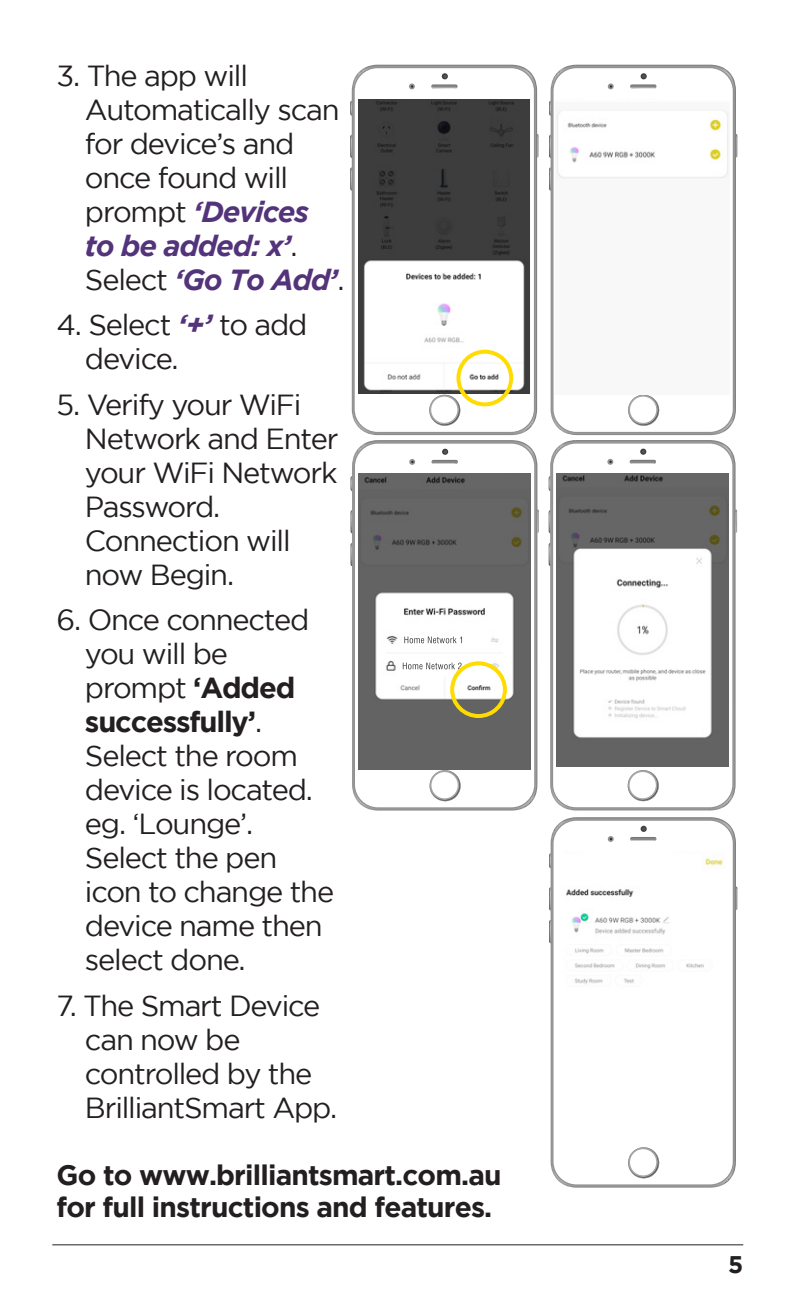
<style>
.page{position:relative;width:796px;height:1305px;background:#fff}
.page>*{position:absolute;margin:0;border:0;box-sizing:border-box;transform-origin:0 0}
.body_indent{font:28.8px/34px "Gotham";letter-spacing:-.04em;color:#231f20}
.body_indent-2{font:700 28px/32px "Gotham";letter-spacing:-.03em;color:#231f20}
.t1{font:700 24px "Gotham";color:#231f20}
.s1{font-weight:700;font-style:italic;color:#53347b}
.s2{font-weight:700}
</style>
<div class="page">
<svg style="left:351px;top:65px;width:186px;height:370px;background:#a8a8a8"></svg>
<svg style="left:353px;top:67px;width:182px;height:366px"></svg>
<svg style="left:427px;top:392px;width:34px;height:35px"></svg>
<svg style="left:429px;top:395px;width:30px;height:29px"></svg>
<div style="left:431px;top:397px;width:26px;height:26px;background:#fff;border-radius:50%"></div>
<svg style="left:408px;top:83px;width:6px;height:6px"></svg>
<svg style="left:431px;top:73px;width:26px;height:15px"></svg>
<svg style="left:350px;top:101px;width:1px;height:14px"></svg>
<svg style="left:350px;top:135px;width:1px;height:23px"></svg>
<svg style="left:350px;top:168px;width:1px;height:22px"></svg>
<svg style="left:537px;top:134px;width:1px;height:24px"></svg>
<img style="left:358px;top:99px;width:171px;height:294px">
<div style="left:456px;top:350px;width:57px;height:56px;border:4px solid #ffdc01;border-radius:50%"></div>
<svg style="left:550px;top:817px;width:185px;height:370px;background:#a8a8a8"></svg>
<svg style="left:552px;top:819px;width:181px;height:366px"></svg>
<svg style="left:625px;top:1145px;width:35px;height:34px"></svg>
<svg style="left:628px;top:1147px;width:29px;height:30px"></svg>
<div style="left:629px;top:1149px;width:27px;height:26px;background:#fff;border-radius:50%"></div>
<svg style="left:607px;top:836px;width:6px;height:6px"></svg>
<svg style="left:640px;top:825px;width:6px;height:7px"></svg>
<svg style="left:629px;top:837px;width:27px;height:4px"></svg>
<svg style="left:549px;top:853px;width:1px;height:15px"></svg>
<svg style="left:549px;top:887px;width:1px;height:23px"></svg>
<svg style="left:549px;top:920px;width:1px;height:23px"></svg>
<svg style="left:735px;top:886px;width:2px;height:24px"></svg>
<img style="left:555px;top:851px;width:173px;height:290px">
<svg style="left:550px;top:65px;width:185px;height:370px;background:#a7a7a7"></svg>
<svg style="left:552px;top:67px;width:181px;height:366px"></svg>
<svg style="left:625px;top:392px;width:35px;height:35px"></svg>
<svg style="left:628px;top:395px;width:29px;height:29px"></svg>
<div style="left:629px;top:397px;width:27px;height:26px;background:#fff;border-radius:50%"></div>
<svg style="left:607px;top:83px;width:6px;height:6px"></svg>
<svg style="left:629px;top:73px;width:27px;height:15px"></svg>
<svg style="left:549px;top:101px;width:1px;height:15px"></svg>
<svg style="left:549px;top:135px;width:1px;height:23px"></svg>
<svg style="left:549px;top:167px;width:1px;height:24px"></svg>
<svg style="left:735px;top:134px;width:2px;height:24px"></svg>
<img style="left:555px;top:99px;width:173px;height:296px">
<svg style="left:352px;top:440px;width:185px;height:370px;background:#a0a0a0"></svg>
<svg style="left:353px;top:442px;width:182px;height:366px"></svg>
<svg style="left:427px;top:768px;width:34px;height:34px"></svg>
<svg style="left:429px;top:770px;width:30px;height:30px"></svg>
<div style="left:431px;top:772px;width:26px;height:26px;background:#fff;border-radius:50%"></div>
<svg style="left:409px;top:459px;width:6px;height:6px"></svg>
<svg style="left:431px;top:449px;width:26px;height:15px"></svg>
<svg style="left:350px;top:476px;width:2px;height:15px"></svg>
<svg style="left:350px;top:510px;width:2px;height:23px"></svg>
<svg style="left:350px;top:542px;width:2px;height:24px"></svg>
<svg style="left:537px;top:509px;width:1px;height:24px"></svg>
<img style="left:358px;top:473px;width:172px;height:296px">
<div style="left:400px;top:660px;width:62px;height:11px;background:#fff"></div>
<svg style="left:402px;top:475px;width:128px;height:256px"></svg>
<div style="left:450px;top:661px;width:56px;height:57px;border:4px solid #ffdc01;border-radius:50%"></div>
<svg style="left:550px;top:440px;width:185px;height:370px;background:#a2a2a2"></svg>
<svg style="left:551px;top:442px;width:182px;height:366px"></svg>
<svg style="left:625px;top:768px;width:34px;height:34px"></svg>
<svg style="left:627px;top:770px;width:30px;height:30px"></svg>
<div style="left:629px;top:772px;width:26px;height:26px;background:#fff;border-radius:50%"></div>
<svg style="left:607px;top:459px;width:6px;height:6px"></svg>
<div style="left:640px;top:448px;width:6px;height:7px;background:#484848;border-radius:50%"></div>
<svg style="left:629px;top:460px;width:26px;height:4px"></svg>
<svg style="left:548px;top:476px;width:2px;height:15px"></svg>
<svg style="left:548px;top:510px;width:2px;height:23px"></svg>
<svg style="left:548px;top:542px;width:2px;height:24px"></svg>
<svg style="left:735px;top:509px;width:1px;height:24px"></svg>
<img style="left:556px;top:473px;width:171px;height:294px">
<hr style="left:52px;top:1244px;width:690px;height:1px;background:#231f20">
<p class="body_indent" style="left:85px;top:58px;width:261px;text-indent:-28px">3. The app will<br>Automatically scan for device’s and once found will prompt <span class="s1">‘Devices to be added: x’</span>.<br>Select <span class="s1">‘Go To Add’</span>.</p>
<p class="body_indent" style="left:85px;top:308px;width:224px;text-indent:-28px">4. Select <span class="s1">‘+’</span> to add device.</p>
<p class="body_indent" style="left:85px;top:387px;width:255px;text-indent:-28px">5. Verify your WiFi<br>Network and Enter your WiFi Network<br>Password.<br>Connection will now Begin.</p>
<p class="body_indent" style="left:85px;top:602px;width:250px;text-indent:-28px">6. Once connected you will be prompt <span class="s2">‘Added successfully’</span>.<br>Select the room device is located. eg. ‘Lounge’.<br>Select the pen icon to change the device name then select done.</p>
<p class="body_indent" style="left:85px;top:988px;width:254px;text-indent:-28px">7. The Smart Device can now be controlled by the<br>BrilliantSmart App.</p>
<p class="body_indent-2" style="left:57px;top:1158px;width:446px">Go to www.brilliantsmart.com.au for full instructions and features.</p>
<p class="t1" style="left:727px;top:1250px;width:17px">5</p>
</div>
